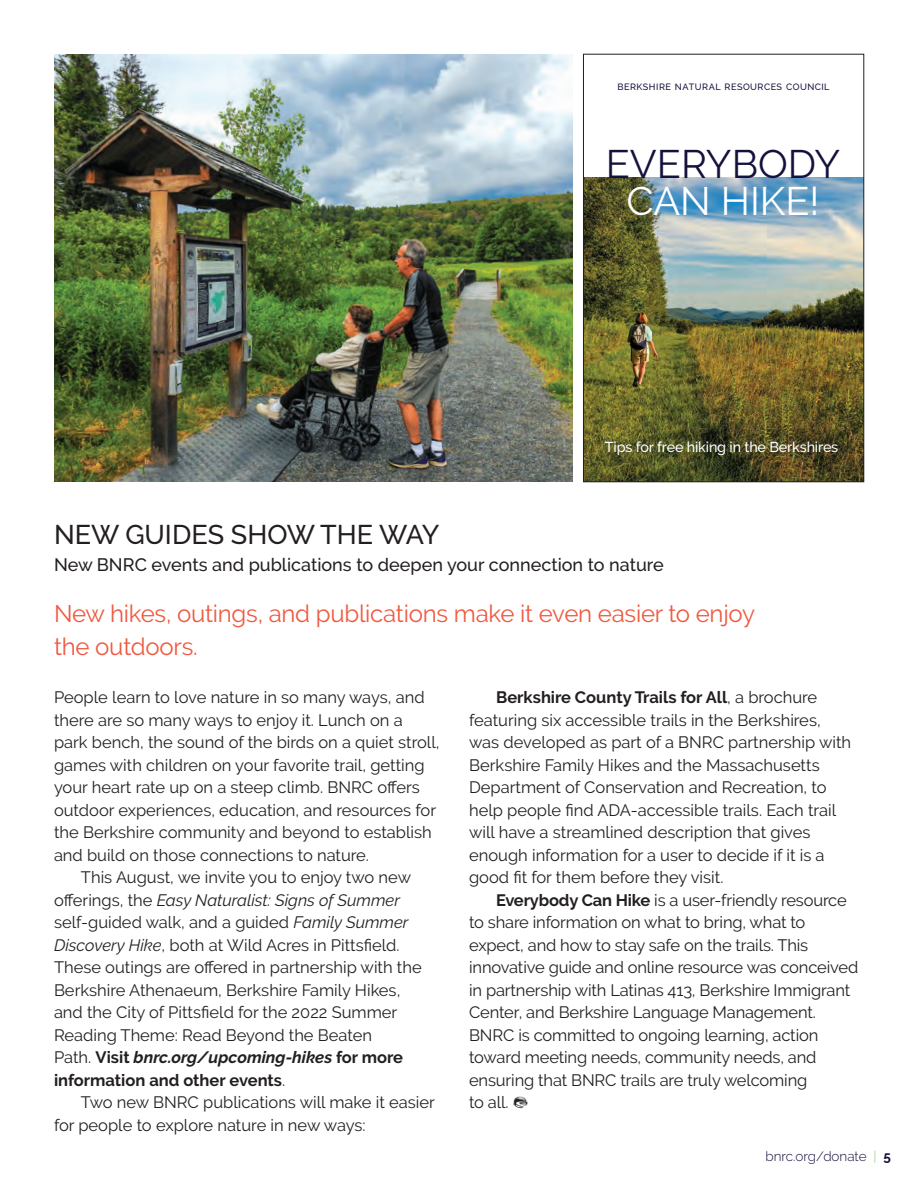
<style>
.page{position:relative;width:918px;height:1188px;background:#fff}
.page>*{position:absolute;margin:0;border:0;box-sizing:border-box;transform-origin:0 0}
.t1{font:39.6px/37px "Raleway";color:#14123d;text-align:center}
.Headline{font:500 27px "Raleway";color:#231f20}
.Intro{font:24px/33px "Raleway";letter-spacing:-.01em;color:#f05940}
.subhead{font:500 18px "Raleway";color:#231f20}
.Text{font:16.5px/22.5px "Raleway";color:#231f20}
.t2{font:500 14.25px "Raleway";letter-spacing:-.01em;color:#fff}
.t3{font:300 13.5px "Raleway";color:#14123d}
.t4{font:500 9.15px "Raleway";letter-spacing:.05em;color:#14123d}
.s1{color:#fff}
.s2{font-style:italic}
.s3{font-weight:700}
.s4{font-weight:700;font-style:italic}
.s5{color:#94c67a}
</style>
<div class="page">
<img style="left:54px;top:54px;width:518px;height:428px">
<img style="left:513px;top:1096px;width:15px;height:13px">
<img style="left:585px;top:177px;width:277px;height:303px">
<div style="left:583px;top:54px;width:281px;height:428px;border:1px solid #231f20"></div>
<p class="t4" style="left:618px;top:82px;width:213px">BERKSHIRE NATURAL RESOURCES COUNCIL</p>
<p class="t1" style="left:606px;top:145px;width:236px">EVERYBODY<br><span class="s1">CAN HIKE!</span></p>
<p class="t2" style="left:605px;top:439px;width:235px">Tips for free hiking in the Berkshires</p>
<p class="Headline" style="left:54px;top:519px;width:387px">NEW GUIDES SHOW THE WAY</p>
<p class="subhead" style="left:54px;top:554px;width:611px">New BNRC events and publications to deepen your connection to nature</p>
<p class="Intro" style="left:54px;top:597px;width:703px">New hikes, outings, and publications make it even easier to enjoy the outdoors.</p>
<p class="Text" style="left:54px;top:686px;width:387px">People learn to love nature in so many ways, and there are so many ways to enjoy it. Lunch on a park bench, the sound of the birds on a quiet stroll, games with children on your favorite trail, getting your heart rate up on a steep climb. BNRC offers outdoor experiences, education, and resources for the Berkshire community and beyond to establish and build on those connections to nature.</p>
<p class="Text" style="left:54px;top:866px;width:369px;text-indent:27px">This August, we invite you to enjoy two new offerings, the <span class="s2">Easy Naturalist: Signs of Summer </span>self-guided walk, and a guided <span class="s2">Family Summer Discovery Hike</span>, both at Wild Acres in Pittsfield.<br>These outings are offered in partnership with the Berkshire Athenaeum, Berkshire Family Hikes, and the City of Pittsfield for the 2022 Summer Reading Theme: Read Beyond the Beaten<br>Path. <span class="s3">Visit</span> <span class="s4">bnrc.org/upcoming-hikes</span> <span class="s3">for more information and other events</span>.</p>
<p class="Text" style="left:54px;top:1091px;width:382px;text-indent:27px">Two new BNRC publications will make it easier for people to explore nature in new ways:</p>
<p class="Text" style="left:469px;top:686px;width:384px;text-indent:27px"><span class="s3">Berkshire County Trails for All</span>, a brochure featuring six accessible trails in the Berkshires, was developed as part of a BNRC partnership with Berkshire Family Hikes and the Massachusetts Department of Conservation and Recreation, to help people find ADA-accessible trails. Each trail will have a streamlined description that gives enough information for a user to decide if it is a good fit for them before they visit.</p>
<p class="Text" style="left:469px;top:889px;width:391px;text-indent:27px"><span class="s3">Everybody Can Hike</span> is a user-friendly resource to share information on what to bring, what to expect, and how to stay safe on the trails. This innovative guide and online resource was conceived in partnership with Latinas 413, Berkshire Immigrant Center, and Berkshire Language Management.<br>BNRC is committed to ongoing learning, action toward meeting needs, community needs, and ensuring that BNRC trails are truly welcoming</p>
<p class="Text" style="left:469px;top:1091px;width:41px">to all.</p>
<p class="t3" style="left:766px;top:1148px;width:127px">bnrc.org/donate <span class="s5">|</span> <span class="s3">5</span></p>
</div>
